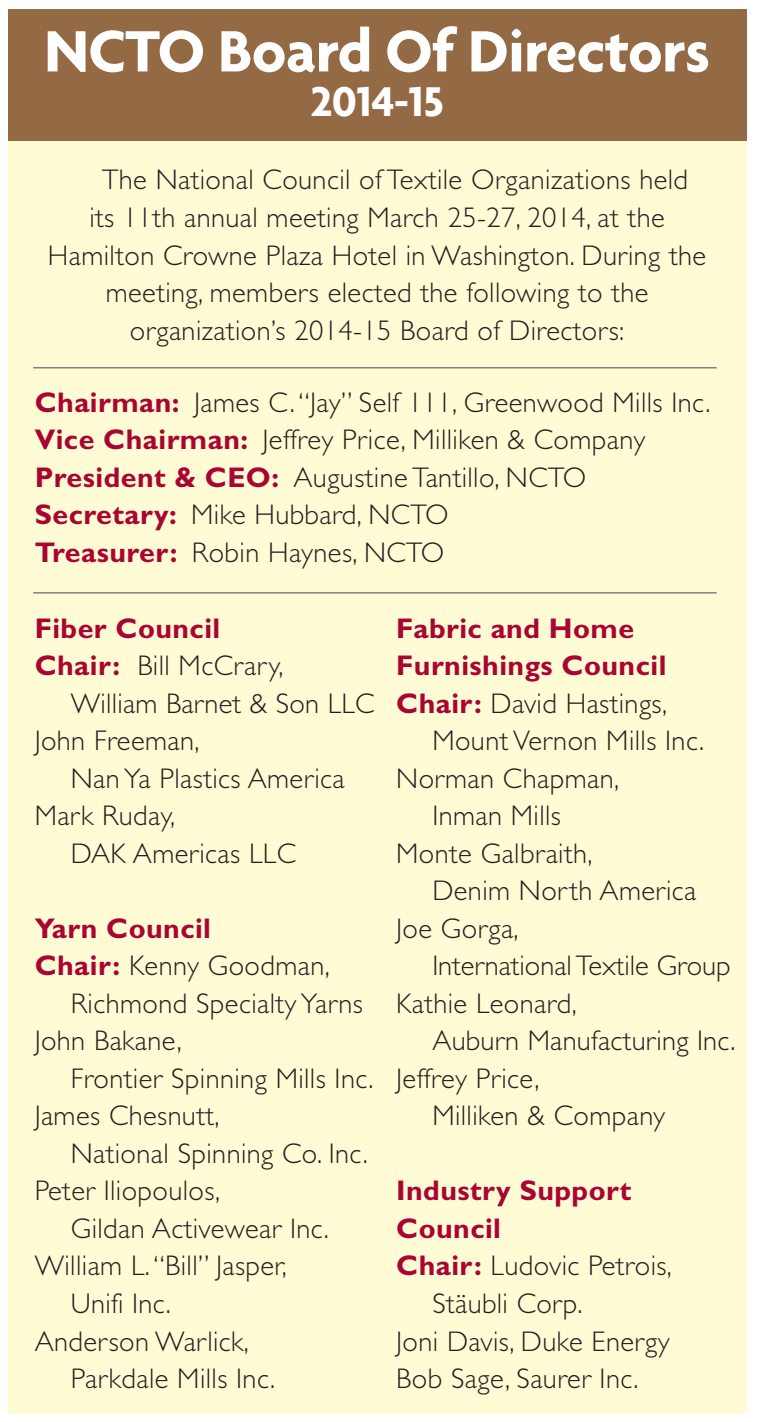
<style>
.page{position:relative;width:758px;height:1422px;background:#fff}
.page>*{position:absolute;margin:0;border:0;box-sizing:border-box;transform-origin:0 0}
.t1{font:700 63px "Agenda";letter-spacing:-.01em;color:#fff}
.t2{font:700 45px "Agenda";letter-spacing:-.01em;color:#fff}
.t3{font:300 28.5px/37.5px "Gill Sans";letter-spacing:.015em;color:#231f20}
.t4{font:700 28.5px "Gill Sans";letter-spacing:.015em;color:#a90432}
.s1{font-weight:700;color:#a90432}
</style>
<div class="page">
<div style="left:8px;top:10px;width:738px;height:1403px;background:#fffbd5"></div>
<hr style="left:33px;top:367px;width:683px;height:1px;background:#808284">
<hr style="left:33px;top:592px;width:683px;height:1px;background:#808284">
<div style="left:8px;top:10px;width:738px;height:131px;background:#946a45"></div>
<h1 class="t1" style="left:44px;top:26px;width:666px">NCTO Board Of Directors</h1>
<h2 class="t2" style="left:310px;top:84px;width:135px">2014-15</h2>
<p class="t3" style="left:102px;top:164px;width:587px">The National Council of Textile Organizations held</p>
<p class="t3" style="left:89px;top:202px;width:576px">its 11th annual meeting March 25-27, 2014, at the</p>
<p class="t3" style="left:48px;top:239px;width:659px">Hamilton Crowne Plaza Hotel in Washington. During the</p>
<p class="t3" style="left:106px;top:277px;width:544px">meeting, members elected the following to the</p>
<p class="t3" style="left:130px;top:314px;width:495px">organization’s 2014-15 Board of Directors:</p>
<p class="t3" style="left:35px;top:386px;width:676px"><span class="s1">Chairman:</span> James C.“Jay” Self 111, Greenwood Mills Inc.<br><span class="s1">Vice Chairman:</span> Jeffrey Price, Milliken &amp; Company <span class="s1">President &amp; CEO:</span> Augustine Tantillo, NCTO <span class="s1">Secretary:</span> Mike Hubbard, NCTO<br><span class="s1">Treasurer:</span> Robin Haynes, NCTO</p>
<p class="t4" style="left:35px;top:618px;width:187px">Fiber Council</p>
<p class="t3" style="left:35px;top:650px;width:250px"><span class="s1">Chair:</span> Bill McCrary,</p>
<p class="t3" style="left:71px;top:687px;width:305px">William Barnet &amp; Son LLC</p>
<p class="t3" style="left:35px;top:725px;width:166px">John Freeman,</p>
<p class="t3" style="left:71px;top:762px;width:275px">Nan Ya Plastics America</p>
<p class="t3" style="left:35px;top:800px;width:142px">Mark Ruday,</p>
<p class="t3" style="left:71px;top:837px;width:226px">DAK Americas LLC</p>
<p class="t4" style="left:35px;top:918px;width:178px">Yarn Council</p>
<p class="t3" style="left:35px;top:950px;width:296px"><span class="s1">Chair:</span> Kenny Goodman,</p>
<p class="t3" style="left:71px;top:987px;width:293px">Richmond Specialty Yarns</p>
<p class="t3" style="left:35px;top:1025px;width:149px">John Bakane,</p>
<p class="t3" style="left:71px;top:1062px;width:304px">Frontier Spinning Mills Inc.</p>
<p class="t3" style="left:35px;top:1100px;width:186px">James Chesnutt,</p>
<p class="t3" style="left:71px;top:1137px;width:298px">National Spinning Co. Inc.</p>
<p class="t3" style="left:35px;top:1175px;width:187px">Peter Iliopoulos,</p>
<p class="t3" style="left:71px;top:1212px;width:259px">Gildan Activewear Inc.</p>
<p class="t3" style="left:35px;top:1250px;width:254px">William L.“Bill” Jasper,</p>
<p class="t3" style="left:71px;top:1287px;width:102px">Unifi Inc.</p>
<p class="t3" style="left:35px;top:1325px;width:216px">Anderson Warlick,</p>
<p class="t3" style="left:71px;top:1362px;width:206px">Parkdale Mills Inc.</p>
<p class="t4" style="left:396px;top:618px;width:239px">Fabric and Home</p>
<p class="t4" style="left:396px;top:656px;width:271px">Furnishings Council</p>
<p class="t3" style="left:396px;top:687px;width:272px"><span class="s1">Chair:</span> David Hastings,</p>
<p class="t3" style="left:432px;top:725px;width:273px">Mount Vernon Mills Inc.</p>
<p class="t3" style="left:396px;top:762px;width:224px">Norman Chapman,</p>
<p class="t3" style="left:432px;top:800px;width:130px">Inman Mills</p>
<p class="t3" style="left:396px;top:837px;width:198px">Monte Galbraith,</p>
<p class="t3" style="left:432px;top:875px;width:265px">Denim North America</p>
<p class="t3" style="left:396px;top:912px;width:124px">Joe Gorga,</p>
<p class="t3" style="left:432px;top:950px;width:300px">International Textile Group</p>
<p class="t3" style="left:396px;top:987px;width:182px">Kathie Leonard,</p>
<p class="t3" style="left:432px;top:1025px;width:304px">Auburn Manufacturing Inc.</p>
<p class="t3" style="left:396px;top:1062px;width:145px">Jeffrey Price,</p>
<p class="t3" style="left:432px;top:1100px;width:234px">Milliken &amp; Company</p>
<p class="t4" style="left:396px;top:1181px;width:237px">Industry Support</p>
<p class="t4" style="left:396px;top:1218px;width:106px">Council</p>
<p class="t3" style="left:396px;top:1250px;width:277px"><span class="s1">Chair:</span> Ludovic Petrois,</p>
<p class="t3" style="left:432px;top:1287px;width:151px">Stäubli Corp.</p>
<p class="t3" style="left:396px;top:1325px;width:275px">Joni Davis, Duke Energy</p>
<p class="t3" style="left:396px;top:1362px;width:243px">Bob Sage, Saurer Inc.</p>
</div>
